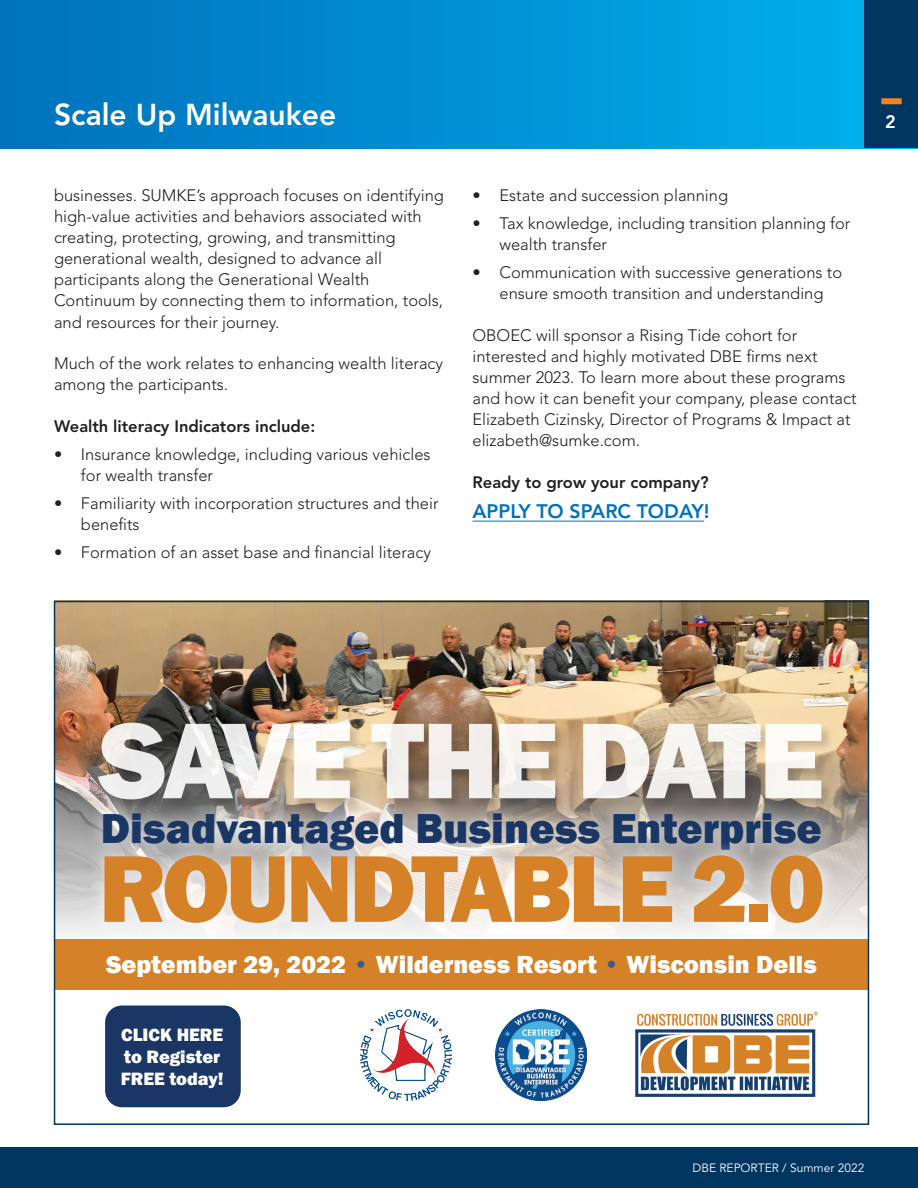
<style>
.page{position:relative;width:918px;height:1188px;background:#fff}
.page>*{position:absolute;margin:0;border:0;box-sizing:border-box;transform-origin:0 0}
.t1{font:800 111.6px "Franklin Gothic";letter-spacing:-.045em;color:#fff}
.t2{font:800 98.25px "Franklin Gothic";letter-spacing:-.04em;color:#d58128}
.t3{font:800 43.05px "Franklin Gothic";color:#193664}
.t4{font:800 30px "Avenir LT Std";color:#fff}
.t5{font:800 25.5px "Franklin Gothic";color:#fff}
.t6{font:800 19.5px "Avenir LT Std";color:#0072bc}
.t7{font:800 18.3px/22px "Franklin Gothic";color:#fff}
.t8{font:800 18px "Avenir LT Std";color:#fff}
.t9{font:300 16.5px/21px "Avenir LT Std";color:#231f20}
.t10{font:800 16.5px "Avenir LT Std";color:#231f20}
.t11{font:12px "Avenir LT Std";color:#fff}
.s1{color:#3a5997}
</style>
<div class="page">
<div style="left:0;top:0;width:918px;height:148px;background:linear-gradient(to right,#0071bb,#00b1ec)"></div>
<div style="left:864px;top:0;width:54px;height:148px;background:#003560"></div>
<div style="left:0;top:1148px;width:918px;height:40px;background:#003560"></div>
<div style="left:881px;top:98px;width:21px;height:6px;background:#f58220"></div>
<hr style="left:472px;top:521px;width:232px;height:1px;background:#0072bc">
<img style="left:57px;top:604px;width:809px;height:122px">
<img style="left:57px;top:726px;width:809px;height:209px">
<div style="left:55px;top:939px;width:813px;height:51px;background:#d58128"></div>
<div style="left:98px;top:722px;width:736px;height:90px;background:#231f20;opacity:.21"></div>
<div style="left:86px;top:796px;width:752px;height:71px;background:#fff;opacity:.75"></div>
<div style="left:87px;top:838px;width:753px;height:102px;background:#fff;opacity:.75"></div>
<div style="left:105px;top:1006px;width:136px;height:101px;background:#193664;border-radius:17px"></div>
<img style="left:635px;top:1011px;width:183px;height:86px">
<img style="left:496px;top:1009px;width:91px;height:91px">
<img style="left:361px;top:1009px;width:91px;height:91px">
<h3 class="t4" style="left:54px;top:97px;width:284px">Scale Up Milwaukee</h3>
<p class="t9" style="left:54px;top:185px;width:392px">businesses. SUMKE’s approach focuses on identifying high-value activities and behaviors associated with creating, protecting, growing, and transmitting generational wealth, designed to advance all participants along the Generational Wealth Continuum by connecting them to information, tools, and resources for their journey.</p>
<p class="t9" style="left:54px;top:353px;width:391px">Much of the work relates to enhancing wealth literacy among the participants.</p>
<p class="t10" style="left:54px;top:417px;width:263px">Wealth literacy Indicators include:</p>
<p class="t9" style="left:81px;top:444px;width:351px;text-indent:-27px">• Insurance knowledge, including various vehicles for wealth transfer</p>
<p class="t9" style="left:81px;top:493px;width:359px;text-indent:-27px">• Familiarity with incorporation structures and their benefits</p>
<p class="t9" style="left:54px;top:542px;width:379px">• Formation of an asset base and financial literacy</p>
<p class="t9" style="left:472px;top:185px;width:257px">• Estate and succession planning</p>
<p class="t9" style="left:499px;top:213px;width:352px;text-indent:-27px">• Tax knowledge, including transition planning for wealth transfer</p>
<p class="t9" style="left:472px;top:262px;width:371px;text-align:center">• Communication with successive generations to ensure smooth transition and understanding</p>
<p class="t9" style="left:472px;top:325px;width:386px">OBOEC will sponsor a Rising Tide cohort for interested and highly motivated DBE firms next summer 2023. To learn more about these programs and how it can benefit your company, please contact Elizabeth Cizinsky, Director of Programs &amp; Impact at elizabeth@sumke.com.</p>
<p class="t10" style="left:472px;top:473px;width:238px">Ready to grow your company?</p>
<p class="t6" style="left:472px;top:500px;width:239px">APPLY TO SPARC TODAY!</p>
<p class="t8" style="left:885px;top:111px;width:12px">2</p>
<h1 class="t1" style="left:99px;top:689px;width:726px">SAVE THE DATE</h1>
<h3 class="t3" style="left:101px;top:800px;width:722px">Disadvantaged Business Enterprise</h3>
<h2 class="t2" style="left:99px;top:825px;width:728px">ROUNDTABLE 2.0</h2>
<h3 class="t5" style="left:106px;top:947px;width:712px">September 29, 2022 <span class="s1">•</span> Wilderness Resort <span class="s1">•</span> Wisconsin Dells</h3>
<p class="t7" style="left:121px;top:1024px;width:104px">CLICK HERE to Register<br>FREE today!</p>
<p class="t11" style="left:693px;top:1161px;width:173px">DBE REPORTER / Summer 2022</p>
</div>
